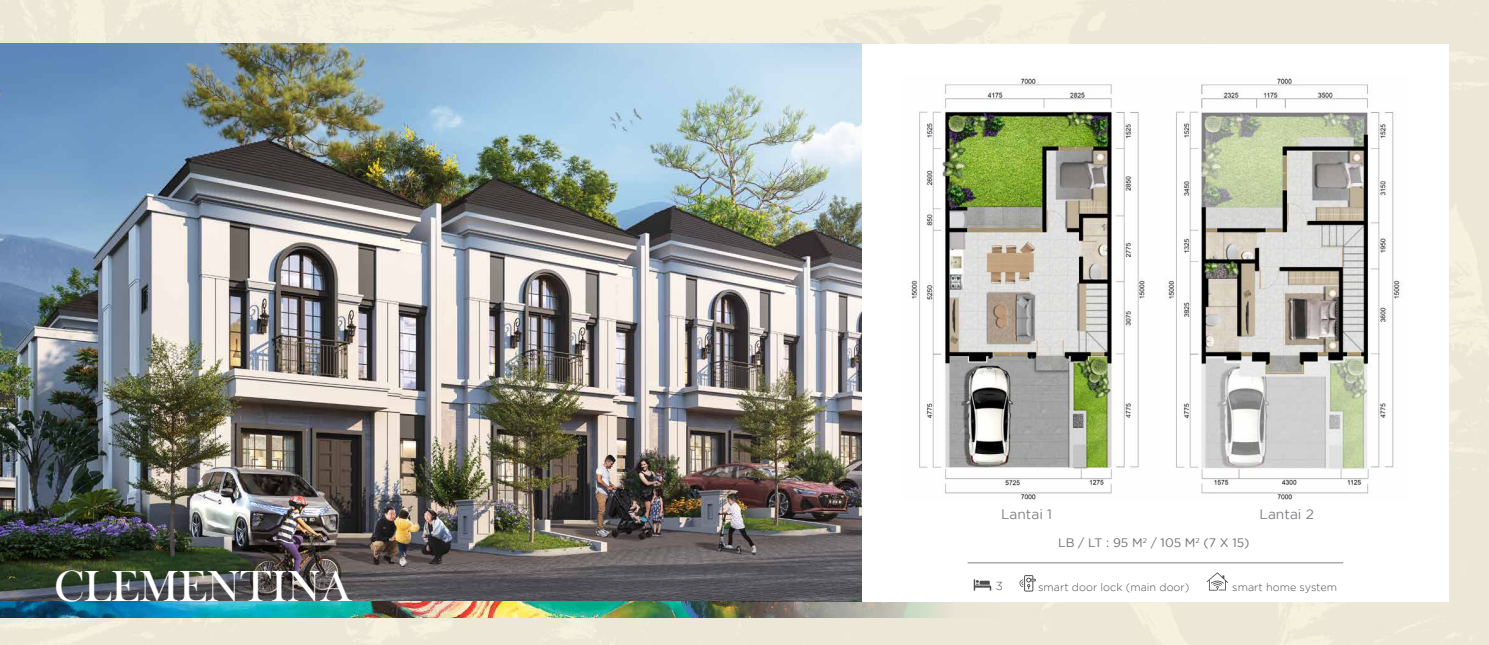
<style>
.page{position:relative;width:1489px;height:645px;background:#fff}
.page>*{position:absolute;margin:0;border:0;box-sizing:border-box;transform-origin:0 0}
.t1{font:44.62px "Bask Old Face";color:#fff}
.t2{font:13.74px "Gotham";color:#808184}
.t3{font:12.25px "Gotham";color:#6e6f71}
.t4{font:300 11.64px "Gotham";color:#4e4e50}
.t5{font:300 10.85px "Gotham";color:#4e4e50}
</style>
<div class="page">
<img style="left:0;top:0;width:1488px;height:645px">
<img style="left:0;top:44px;width:862px;height:558px">
<img style="left:0;top:602px;width:999px;height:16px">
<div style="left:862px;top:44px;width:586px;height:557px;background:#fff"></div>
<hr style="left:967px;top:562px;width:375px;height:1px;background:#808184">
<svg style="left:1206px;top:572px;width:21px;height:19px"></svg>
<svg style="left:1019px;top:575px;width:16px;height:16px"></svg>
<svg style="left:973px;top:579px;width:18px;height:11px"></svg>
<img style="left:911px;top:76px;width:489px;height:424px">
<h1 class="t1" style="left:54px;top:561px;width:299px">CLEMENTINA</h1>
<p class="t2" style="left:1001px;top:506px;width:53px">Lantai 1</p>
<p class="t2" style="left:1259px;top:506px;width:56px">Lantai 2</p>
<p class="t3" style="left:1058px;top:536px;width:193px">LB / LT : 95 M<sup>2</sup> / 105 M<sup>2</sup> (7 X 15)</p>
<p class="t4" style="left:995px;top:580px;width:9px">3</p>
<p class="t5" style="left:1038px;top:581px;width:153px">smart door lock (main door)</p>
<p class="t5" style="left:1232px;top:581px;width:106px">smart home system</p>
</div>
